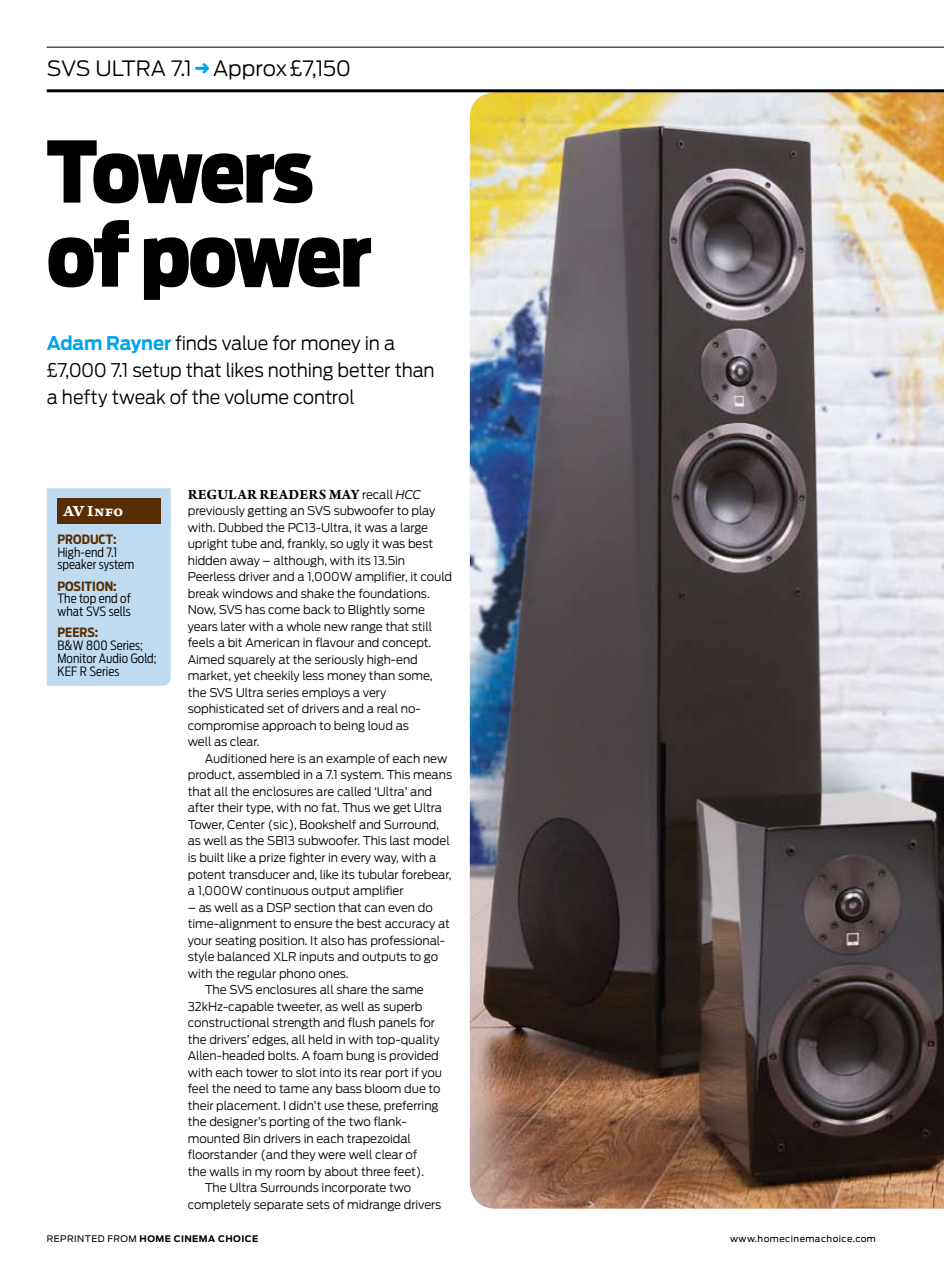
<style>
.page{position:relative;width:944px;height:1276px;background:#fff}
.page>*{position:absolute;margin:0;border:0;box-sizing:border-box;transform-origin:0 0}
.t1{font:900 84px/84px "Antenna Cond";letter-spacing:-.035em;color:#000}
.t2{font:300 21px "Antenna";letter-spacing:-.02em;color:#000}
.t3{font:300 18.75px/27px "Antenna";letter-spacing:-.01em;color:#000;scale:.96 1}
.t4{font:16.5px "Arno Pro Bold Caption";letter-spacing:.01em;color:#fff}
.t5{font:700 15px "Arno Pro";letter-spacing:.015em;color:#000}
.t6{font:300 12.75px/12.8px "Antenna Cond";letter-spacing:.005em;color:#000}
.t7{font:700 12.75px "Antenna Cond";letter-spacing:.005em;color:#592d03}
.t8{font:300 12px/16.5px "Antenna";letter-spacing:-.005em;color:#000}
.t9{font:700 9px "Antenna";letter-spacing:.05em;color:#000}
.t10{font:9px "Antenna";letter-spacing:.05em;color:#000}
.s1{color:#00a5e8}
.s2{font-weight:700;color:#00a5e8}
.s3{font-family:"Antenna";font-weight:300;font-size:12px}
.s4{font-family:"Antenna";font-weight:300;font-style:italic;font-size:12px}
.s5{font-weight:400}
</style>
<div class="page">
<svg style="left:46px;top:46px;width:898px;height:45px"></svg>
<img style="left:470px;top:92px;width:474px;height:1116px">
<hr style="left:47px;top:89px;width:897px;height:3px;background:#000">
<div style="left:47px;top:488px;width:124px;height:198px;background:#bedbf2"></div>
<div style="left:57px;top:498px;width:103px;height:26px;background:#592d03"></div>
<svg style="left:588px;top:1200px;width:6px;height:8px"></svg>
<h2 class="t2" style="left:47px;top:56px;width:306px">SVS Ultra 7.1 <span class="s1">➜</span> Approx£7,150</h2>
<h1 class="t1" style="left:47px;top:130px;width:326px">Towers of power</h1>
<h3 class="t3" style="left:47px;top:330px;width:406px"><span class="s2">ADAM RAYNER</span> finds value for money in a £7,000 7.1 setup that likes nothing better than a hefty tweak of the volume control</h3>
<h3 class="t4" style="left:63px;top:501px;width:62px">AV Info</h3>
<p class="t7" style="left:57px;top:531px;width:61px">PRODUCT:</p>
<p class="t6" style="left:57px;top:545px;width:78px">High-end 7.1 speaker system</p>
<p class="t7" style="left:57px;top:578px;width:61px">POSITION:</p>
<p class="t6" style="left:57px;top:592px;width:75px">The top end of what SVS sells</p>
<p class="t7" style="left:57px;top:625px;width:43px">PEERS:</p>
<p class="t6" style="left:57px;top:639px;width:101px">B&amp;W 800 Series;<br>Monitor Audio Gold;<br>KEF R Series</p>
<p class="t5" style="left:188px;top:486px;width:235px">REGULAR READERS MAY <span class="s3">recall</span> <span class="s4">HCC</span></p>
<p class="t8" style="left:188px;top:503px;width:266px">previously getting an SVS subwoofer to play with. Dubbed the PC13-Ultra, it was a large upright tube and, frankly, so ugly it was best hidden away – although, with its 13.5in Peerless driver and a 1,000W amplifier, it could break windows and shake the foundations.<br>Now, SVS has come back to Blightly some years later with a whole new range that still feels a bit American in flavour and concept.<br>Aimed squarely at the seriously high-end market, yet cheekily less money than some, the SVS Ultra series employs a very sophisticated set of drivers and a real no&shy;compromise approach to being loud as<br>well as clear.</p>
<p class="t8" style="left:188px;top:750px;width:266px;text-indent:17px">Auditioned here is an example of each new product, assembled in a 7.1 system. This means that all the enclosures are called ‘Ultra’ and after their type, with no fat. Thus we get Ultra Tower, Center (sic), Bookshelf and Surround, as well as the SB13 subwoofer. This last model is built like a prize fighter in every way, with a potent transducer and, like its tubular forebear, a 1,000W continuous output amplifier</p>
<p class="t8" style="left:188px;top:899px;width:247px">– as well as a DSP section that can even do</p>
<p class="t8" style="left:188px;top:915px;width:264px">time-alignment to ensure the best accuracy at</p>
<p class="t8" style="left:188px;top:932px;width:259px">your seating position. It also has professional-</p>
<p class="t8" style="left:188px;top:948px;width:252px">style balanced XLR inputs and outputs to go</p>
<p class="t8" style="left:188px;top:965px;width:162px">with the regular phono ones.</p>
<p class="t8" style="left:205px;top:981px;width:221px">The SVS enclosures all share the same</p>
<p class="t8" style="left:188px;top:998px;width:236px">32kHz-capable tweeter, as well as superb</p>
<p class="t8" style="left:188px;top:1014px;width:249px">constructional strength and flush panels for</p>
<p class="t8" style="left:188px;top:1031px;width:253px">the drivers’ edges, all held in with top-quality</p>
<p class="t8" style="left:188px;top:1047px;width:253px">Allen-headed bolts. A foam bung is provided</p>
<p class="t8" style="left:188px;top:1064px;width:256px">with each tower to slot into its rear port if you</p>
<p class="t8" style="left:188px;top:1080px;width:254px">feel the need to tame any bass bloom due to</p>
<p class="t8" style="left:188px;top:1097px;width:252px">their placement. I didn’t use these, preferring</p>
<p class="t8" style="left:188px;top:1113px;width:221px">the designer’s porting of the two flank-</p>
<p class="t8" style="left:188px;top:1130px;width:225px">mounted 8in drivers in each trapezoidal</p>
<p class="t8" style="left:188px;top:1146px;width:231px">floorstander (and they were well clear of</p>
<p class="t8" style="left:188px;top:1163px;width:238px">the walls in my room by about three feet).</p>
<p class="t8" style="left:205px;top:1179px;width:208px">The Ultra Surrounds incorporate two</p>
<p class="t8" style="left:188px;top:1196px;width:255px">completely separate sets of midrange drivers</p>
<p class="t9" style="left:47px;top:1233px;width:213px"><span class="s5">Reprinted from</span> HOME CINEMA CHOICE</p>
<p class="t10" style="left:730px;top:1233px;width:147px">www.homecinemachoice.com</p>
</div>
